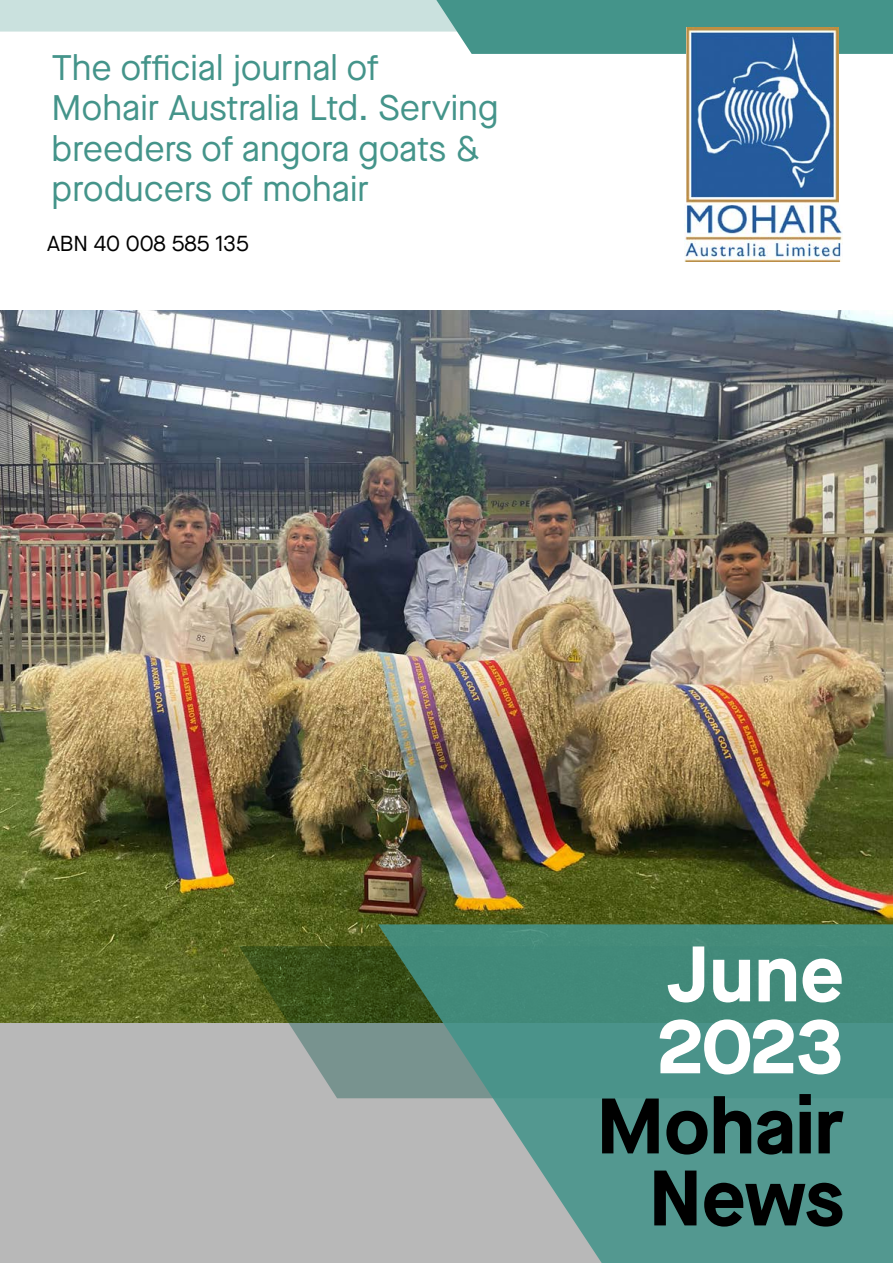
<style>
.page{position:relative;width:893px;height:1263px;background:#fff}
.page>*{position:absolute;margin:0;border:0;box-sizing:border-box;transform-origin:0 0}
.t1{font:700 78.45px/72px "Maison Neue";color:#000;text-align:right}
.t2{font:700 78.45px/72px "Maison Neue";letter-spacing:-.005em;color:#fff}
.t3{font:35.55px/40.3px "Maison Neue";color:#44948a}
.t4{font:21.75px "Maison Neue";color:#000}
</style>
<div class="page">
<div style="left:0;top:989px;width:893px;height:274px;background:#b8b8b8"></div>
<img style="left:0;top:310px;width:893px;height:712px">
<svg style="left:0;top:0;width:893px;height:54px"></svg>
<svg style="left:239px;top:946px;width:139px;height:152px"></svg>
<svg style="left:378px;top:924px;width:515px;height:339px"></svg>
<img style="left:684px;top:205px;width:159px;height:56px">
<img style="left:687px;top:27px;width:151px;height:177px">
<p class="t3" style="left:52px;top:47px;width:448px">The official journal of<br>Mohair Australia Ltd. Serving breeders of angora goats &amp; producers of mohair</p>
<p class="t4" style="left:47px;top:229px;width:203px">ABN 40 008 585 135</p>
<h1 class="t2" style="left:656px;top:935px;width:189px">June<br>2023</h1>
<h1 class="t1" style="left:597px;top:1087px;width:249px">Mohair<br>News</h1>
</div>
